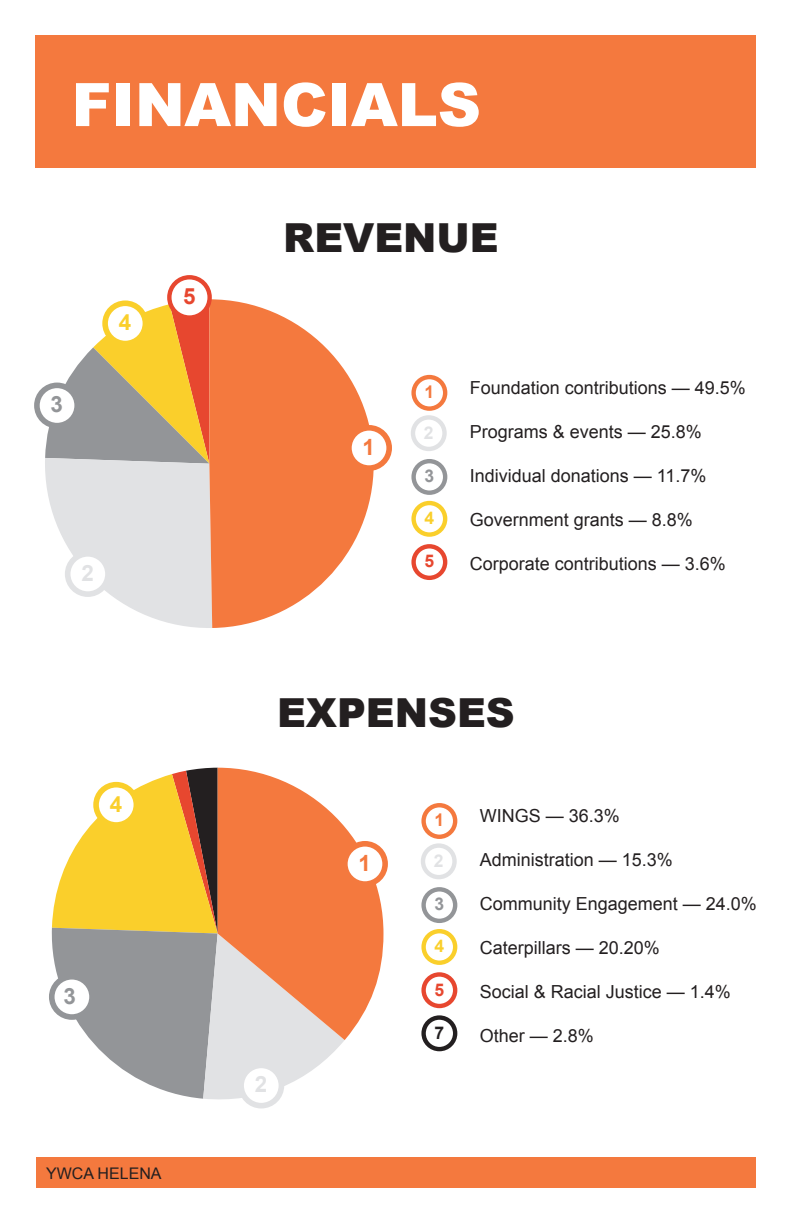
<style>
.page{position:relative;width:792px;height:1224px;background:#fff}
.page>*{position:absolute;margin:0;border:0;box-sizing:border-box;transform-origin:0 0}
.t1{font:900 60px "Arial";color:#fff}
.t2{font:900 40px "Arial";color:#231f20}
.t3{font:700 22.4px "Arial";color:#f4793e}
.t4{font:700 22.4px "Arial";color:#e1e2e4}
.t5{font:700 22.4px "Arial";color:#939598}
.t6{font:700 22.4px "Arial";color:#facf2b}
.t7{font:700 22.4px "Arial";color:#e7472f}
.t8{font:18px "Arial";color:#231f20}
.t9{font:700 17.6px "Arial";color:#e1e2e4}
.t10{font:700 17.6px "Arial";color:#f4793e}
.t11{font:700 17.6px "Arial";color:#939598}
.t12{font:700 17.6px "Arial";color:#facf2b}
.t13{font:700 17.6px "Arial";color:#e7472f}
.t14{font:700 17.6px "Arial";color:#231f20}
.t15{font:16px "Arial";color:#231f20}
</style>
<div class="page">
<svg style="left:49px;top:768px;width:296px;height:336px"></svg>
<svg style="left:218px;top:768px;width:165px;height:272px;background:#f29c73"></svg>
<div style="left:35px;top:35px;width:721px;height:132px;background:#f4793e"></div>
<div style="left:36px;top:1157px;width:720px;height:31px;background:#f4793e"></div>
<div style="left:345px;top:844px;width:40px;height:40px;background:#fff;border-radius:50%"></div>
<div style="left:342px;top:841px;width:46px;height:46px;border:6px solid #f4793e;border-radius:50%"></div>
<div style="left:241px;top:1065px;width:40px;height:41px;background:#fff;border-radius:50%"></div>
<div style="left:238px;top:1063px;width:46px;height:45px;border:6px solid #e1e2e4;border-radius:50%"></div>
<div style="left:52px;top:977px;width:40px;height:40px;background:#fff;border-radius:50%"></div>
<div style="left:49px;top:974px;width:46px;height:46px;border:6px solid #939598;border-radius:50%"></div>
<div style="left:421px;top:843px;width:36px;height:36px;border:4px solid #e1e2e4;border-radius:50%"></div>
<div style="left:411px;top:415px;width:36px;height:36px;border:4px solid #e1e2e4;border-radius:50%"></div>
<svg style="left:424px;top:805px;width:31px;height:32px"></svg>
<div style="left:421px;top:803px;width:36px;height:36px;border:4px solid #f4793e;border-radius:50%"></div>
<svg style="left:414px;top:377px;width:31px;height:32px"></svg>
<div style="left:411px;top:375px;width:36px;height:36px;border:4px solid #f4793e;border-radius:50%"></div>
<svg style="left:424px;top:889px;width:31px;height:32px"></svg>
<div style="left:421px;top:887px;width:36px;height:36px;border:4px solid #939598;border-radius:50%"></div>
<svg style="left:414px;top:461px;width:31px;height:32px"></svg>
<div style="left:411px;top:459px;width:36px;height:36px;border:4px solid #939598;border-radius:50%"></div>
<svg style="left:424px;top:931px;width:31px;height:32px"></svg>
<div style="left:421px;top:929px;width:36px;height:36px;border:4px solid #facf2b;border-radius:50%"></div>
<svg style="left:414px;top:503px;width:31px;height:32px"></svg>
<div style="left:411px;top:501px;width:36px;height:36px;border:4px solid #facf2b;border-radius:50%"></div>
<svg style="left:424px;top:974px;width:31px;height:32px"></svg>
<div style="left:421px;top:972px;width:36px;height:36px;border:4px solid #e7472f;border-radius:50%"></div>
<svg style="left:414px;top:546px;width:31px;height:32px"></svg>
<div style="left:411px;top:544px;width:36px;height:36px;border:4px solid #e7472f;border-radius:50%"></div>
<svg style="left:424px;top:1018px;width:31px;height:31px"></svg>
<div style="left:421px;top:1015px;width:36px;height:36px;border:4px solid #231f20;border-radius:50%"></div>
<div style="left:96px;top:785px;width:40px;height:40px;background:#fff;border-radius:50%"></div>
<div style="left:93px;top:782px;width:46px;height:46px;border:6px solid #facf2b;border-radius:50%"></div>
<svg style="left:45px;top:302px;width:164px;height:326px"></svg>
<svg style="left:209px;top:299px;width:165px;height:329px;fill:#f4793e"></svg>
<div style="left:349px;top:428px;width:40px;height:40px;background:#fff;border-radius:50%"></div>
<div style="left:346px;top:425px;width:46px;height:46px;border:6px solid #f4793e;border-radius:50%"></div>
<div style="left:68px;top:554px;width:40px;height:40px;background:#fff;border-radius:50%"></div>
<div style="left:65px;top:551px;width:46px;height:46px;border:6px solid #e1e2e4;border-radius:50%"></div>
<div style="left:37px;top:385px;width:40px;height:41px;background:#fff;border-radius:50%"></div>
<div style="left:34px;top:383px;width:46px;height:45px;border:6px solid #939598;border-radius:50%"></div>
<div style="left:105px;top:303px;width:40px;height:41px;background:#fff;border-radius:50%"></div>
<div style="left:102px;top:300px;width:46px;height:46px;border:6px solid #facf2b;border-radius:50%"></div>
<svg style="left:169px;top:277px;width:41px;height:41px"></svg>
<div style="left:167px;top:275px;width:45px;height:45px;border:4px solid #e7472f;border-radius:50%"></div>
<h1 class="t1" style="left:72px;top:61px;width:411px">FINANCIALS</h1>
<p class="t5" style="left:51px;top:390px;width:14px">3</p>
<p class="t6" style="left:119px;top:308px;width:14px">4</p>
<p class="t7" style="left:183px;top:282px;width:14px">5</p>
<p class="t4" style="left:81px;top:558px;width:14px">2</p>
<p class="t6" style="left:110px;top:789px;width:14px">4</p>
<p class="t5" style="left:63px;top:981px;width:14px">3</p>
<p class="t15" style="left:46px;top:1163px;width:117px">YWCA HELENA</p>
<h2 class="t2" style="left:283px;top:208px;width:217px">REVENUE</h2>
<p class="t3" style="left:363px;top:432px;width:14px">1</p>
<p class="t10" style="left:424px;top:380px;width:11px">1</p>
<p class="t9" style="left:424px;top:421px;width:11px">2</p>
<p class="t11" style="left:424px;top:464px;width:11px">3</p>
<p class="t12" style="left:424px;top:506px;width:11px">4</p>
<p class="t13" style="left:424px;top:550px;width:11px">5</p>
<p class="t8" style="left:470px;top:376px;width:278px">Foundation contributions — 49.5%</p>
<p class="t8" style="left:470px;top:420px;width:234px">Programs &amp; events — 25.8%</p>
<p class="t8" style="left:470px;top:464px;width:238px">Individual donations — 11.7%</p>
<p class="t8" style="left:470px;top:508px;width:225px">Government grants — 8.8%</p>
<p class="t8" style="left:470px;top:552px;width:258px">Corporate contributions — 3.6%</p>
<h2 class="t2" style="left:277px;top:684px;width:239px">EXPENSES</h2>
<p class="t4" style="left:255px;top:1070px;width:14px">2</p>
<p class="t3" style="left:359px;top:848px;width:14px">1</p>
<p class="t10" style="left:434px;top:809px;width:11px">1</p>
<p class="t9" style="left:434px;top:849px;width:11px">2</p>
<p class="t11" style="left:434px;top:893px;width:11px">3</p>
<p class="t12" style="left:434px;top:934px;width:11px">4</p>
<p class="t13" style="left:434px;top:978px;width:11px">5</p>
<p class="t14" style="left:434px;top:1021px;width:11px">7</p>
<p class="t8" style="left:480px;top:804px;width:142px">WINGS — 36.3%</p>
<p class="t8" style="left:480px;top:848px;width:195px">Administration — 15.3%</p>
<p class="t8" style="left:480px;top:892px;width:279px">Community Engagement — 24.0%</p>
<p class="t8" style="left:480px;top:936px;width:182px">Caterpillars — 20.20%</p>
<p class="t8" style="left:480px;top:980px;width:253px">Social &amp; Racial Justice — 1.4%</p>
<p class="t8" style="left:480px;top:1024px;width:116px">Other — 2.8%</p>
</div>
